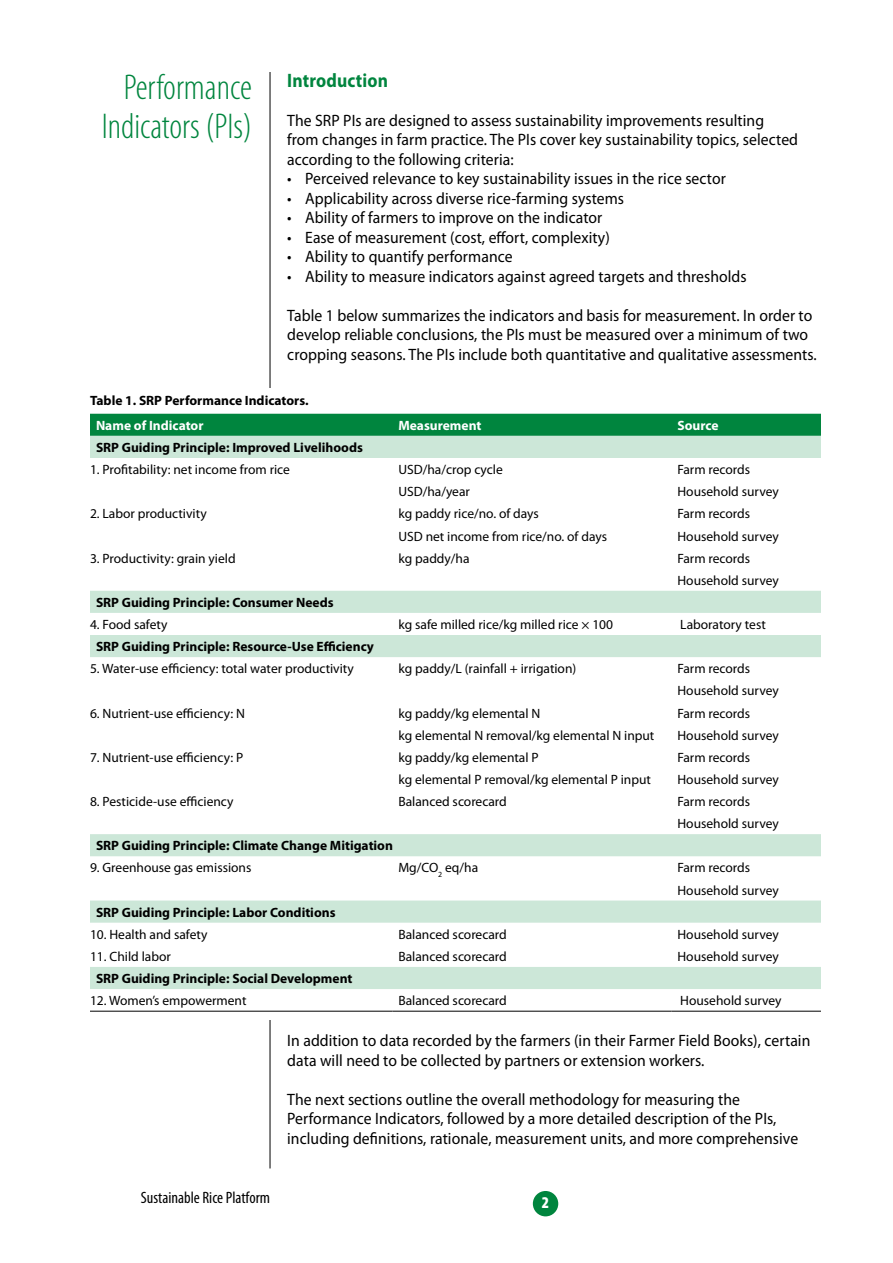
<style>
.page{position:relative;width:893px;height:1263px;background:#fff}
.page>*{position:absolute;margin:0;border:0;box-sizing:border-box;transform-origin:0 0}
.t1{font:300 condensed 36px/39px "Myriad Pro";color:#00853e;text-align:right}
.t2{font:700 19.5px "Myriad Pro";letter-spacing:.01em;color:#00853e;scale:.9 1}
.t3{font:16.5px/19.5px "Myriad Pro";letter-spacing:.005em;color:#000;scale:.95 1}
.t4{font:condensed 16.5px "Myriad Pro";color:#000}
.t5{font:900 condensed 16.5px "Myriad Pro";color:#fff}
.t6{font:13.5px/22.2px "Myriad Pro";color:#000}
.t7{font:700 13.5px "Myriad Pro";color:#000}
.t8{font:700 13.5px "Myriad Pro";color:#fff}
</style>
<div class="page">
<hr style="left:270px;top:72px;width:1px;height:1096px;background:#000">
<div style="left:533px;top:1191px;width:25px;height:25px;background:#00853e;border-radius:50%"></div>
<div style="left:261px;top:388px;width:16px;height:27px;background:#fff"></div>
<div style="left:90px;top:414px;width:731px;height:605px;background:#fff"></div>
<div style="left:90px;top:414px;width:731px;height:22px;background:#00853e"></div>
<svg style="left:90px;top:436px;width:731px;height:553px"></svg>
<hr style="left:90px;top:1011px;width:302px;height:1px;background:#000">
<hr style="left:392px;top:1011px;width:279px;height:1px;background:#000">
<hr style="left:671px;top:1011px;width:150px;height:1px;background:#000">
<h1 class="t1" style="left:102px;top:68px;width:152px">Performance<br>Indicators (PIs)</h1>
<p class="t2" style="left:287px;top:69px;width:113px">Introduction</p>
<p class="t3" style="left:287px;top:111px;width:539px">The SRP PIs are designed to assess sustainability improvements resulting from changes in farm practice. The PIs cover key sustainability topics, selected according to the following criteria:</p>
<p class="t3" style="left:287px;top:169px;width:463px">• Perceived relevance to key sustainability issues in the rice sector</p>
<p class="t3" style="left:287px;top:189px;width:356px">• Applicability across diverse rice-farming systems</p>
<p class="t3" style="left:287px;top:208px;width:333px">• Ability of farmers to improve on the indicator</p>
<p class="t3" style="left:287px;top:228px;width:341px">• Ease of measurement (cost, effort, complexity)</p>
<p class="t3" style="left:287px;top:247px;width:239px">• Ability to quantify performance</p>
<p class="t3" style="left:287px;top:267px;width:485px">• Ability to measure indicators against agreed targets and thresholds</p>
<p class="t3" style="left:287px;top:306px;width:559px">Table 1 below summarizes the indicators and basis for measurement. In order to develop reliable conclusions, the PIs must be measured over a minimum of two cropping seasons. The PIs include both quantitative and qualitative assessments.</p>
<p class="t7" style="left:90px;top:393px;width:220px">Table 1. SRP Performance Indicators.</p>
<p class="t8" style="left:96px;top:418px;width:109px">Name of Indicator</p>
<p class="t8" style="left:398px;top:418px;width:85px">Measurement</p>
<p class="t8" style="left:677px;top:418px;width:43px">Source</p>
<p class="t7" style="left:96px;top:440px;width:268px">SRP Guiding Principle: Improved Livelihoods</p>
<p class="t6" style="left:90px;top:459px;width:201px">1. Profitability: net income from rice</p>
<p class="t6" style="left:398px;top:459px;width:106px">USD/ha/crop cycle</p>
<p class="t6" style="left:677px;top:459px;width:74px">Farm records</p>
<p class="t6" style="left:398px;top:481px;width:73px">USD/ha/year</p>
<p class="t6" style="left:677px;top:481px;width:103px">Household survey</p>
<p class="t6" style="left:90px;top:503px;width:118px">2. Labor productivity</p>
<p class="t6" style="left:398px;top:503px;width:142px">kg paddy rice/no. of days</p>
<p class="t6" style="left:677px;top:503px;width:74px">Farm records</p>
<p class="t6" style="left:398px;top:525px;width:210px">USD net income from rice/no. of days</p>
<p class="t6" style="left:677px;top:525px;width:103px">Household survey</p>
<p class="t6" style="left:90px;top:547px;width:147px">3. Productivity: grain yield</p>
<p class="t6" style="left:398px;top:547px;width:73px">kg paddy/ha</p>
<p class="t6" style="left:677px;top:547px;width:103px">Farm records<br>Household survey</p>
<p class="t7" style="left:96px;top:595px;width:239px">SRP Guiding Principle: Consumer Needs</p>
<p class="t6" style="left:90px;top:614px;width:79px">4. Food safety</p>
<p class="t6" style="left:398px;top:614px;width:216px">kg safe milled rice/kg milled rice × 100</p>
<p class="t6" style="left:680px;top:614px;width:87px">Laboratory test</p>
<p class="t7" style="left:96px;top:639px;width:280px">SRP Guiding Principle: Resource-Use Efficiency</p>
<p class="t6" style="left:90px;top:658px;width:265px">5. Water-use efficiency: total water productivity</p>
<p class="t6" style="left:398px;top:658px;width:179px">kg paddy/L (rainfall + irrigation)</p>
<p class="t6" style="left:677px;top:658px;width:103px">Farm records<br>Household survey</p>
<p class="t6" style="left:90px;top:702px;width:156px">6. Nutrient-use efficiency: N</p>
<p class="t6" style="left:398px;top:702px;width:143px">kg paddy/kg elemental N</p>
<p class="t6" style="left:677px;top:702px;width:74px">Farm records</p>
<p class="t6" style="left:398px;top:724px;width:257px">kg elemental N removal/kg elemental N input</p>
<p class="t6" style="left:677px;top:724px;width:103px">Household survey</p>
<p class="t6" style="left:90px;top:746px;width:155px">7. Nutrient-use efficiency: P</p>
<p class="t6" style="left:398px;top:746px;width:142px">kg paddy/kg elemental P</p>
<p class="t6" style="left:677px;top:746px;width:74px">Farm records</p>
<p class="t6" style="left:398px;top:768px;width:254px">kg elemental P removal/kg elemental P input</p>
<p class="t6" style="left:677px;top:768px;width:103px">Household survey</p>
<p class="t6" style="left:90px;top:791px;width:145px">8. Pesticide-use efficiency</p>
<p class="t6" style="left:398px;top:791px;width:110px">Balanced scorecard</p>
<p class="t6" style="left:677px;top:791px;width:103px">Farm records<br>Household survey</p>
<p class="t7" style="left:96px;top:838px;width:298px">SRP Guiding Principle: Climate Change Mitigation</p>
<p class="t6" style="left:90px;top:857px;width:163px">9. Greenhouse gas emissions</p>
<p class="t6" style="left:398px;top:857px;width:81px">Mg/CO<sub>2</sub> eq/ha</p>
<p class="t6" style="left:677px;top:857px;width:103px">Farm records<br>Household survey</p>
<p class="t7" style="left:96px;top:904px;width:241px">SRP Guiding Principle: Labor Conditions</p>
<p class="t6" style="left:90px;top:923px;width:119px">10. Health and safety</p>
<p class="t6" style="left:398px;top:923px;width:110px">Balanced scorecard</p>
<p class="t6" style="left:677px;top:923px;width:103px">Household survey</p>
<p class="t6" style="left:90px;top:945px;width:82px">11. Child labor</p>
<p class="t6" style="left:398px;top:945px;width:110px">Balanced scorecard</p>
<p class="t6" style="left:677px;top:945px;width:103px">Household survey</p>
<p class="t7" style="left:96px;top:971px;width:258px">SRP Guiding Principle: Social Development</p>
<p class="t6" style="left:90px;top:990px;width:158px">12. Women’s empowerment</p>
<p class="t6" style="left:398px;top:990px;width:110px">Balanced scorecard</p>
<p class="t6" style="left:680px;top:990px;width:103px">Household survey</p>
<p class="t3" style="left:287px;top:1031px;width:552px">In addition to data recorded by the farmers (in their Farmer Field Books), certain data will need to be collected by partners or extension workers.</p>
<p class="t3" style="left:287px;top:1090px;width:539px">The next sections outline the overall methodology for measuring the<br>Performance Indicators, followed by a more detailed description of the PIs, including definitions, rationale, measurement units, and more comprehensive</p>
<p class="t4" style="left:141px;top:1189px;width:131px">Sustainable Rice Platform</p>
<p class="t5" style="left:542px;top:1193px;width:9px">2</p>
</div>
